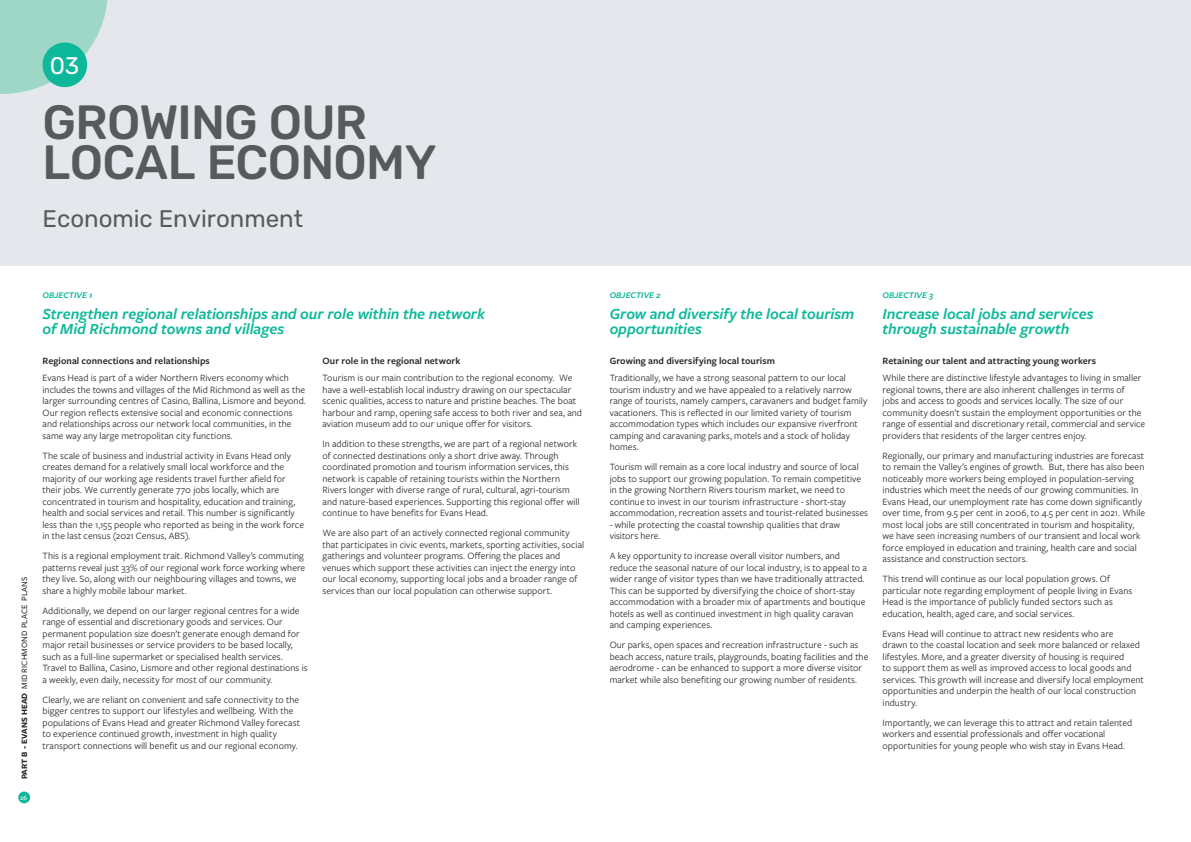
<style>
.page{position:relative;width:1191px;height:842px;background:#fff}
.page>*{position:absolute;margin:0;border:0;box-sizing:border-box;transform-origin:0 0}
.t1{font:500 48px/40px "Rubik";letter-spacing:-.015em;color:#58595b}
.t2{font:24px "Rubik";color:#58595b}
.t3{font:24px "Rubik";color:#fff}
.Objective_Quote{font:italic 600 16px/15px "Freight Sans Pro";letter-spacing:-.005em;color:#0eb89a}
.BODY{font:10px/11.5px "Freight Sans Pro";letter-spacing:.005em;color:#292829}
.Body_BOLD{font:600 10px "Freight Sans Pro";letter-spacing:.005em;color:#292829}
.Objective_CAPS{font:italic 600 9px "Freight Sans Pro";letter-spacing:.005em;color:#0eb89a}
.t4{font:500 8.5px "Freight Sans Pro";letter-spacing:.015em;color:#292829}
.t5{font:500 7px "Freight Sans Pro";color:#fff}
.s1{font-weight:700}
</style>
<div class="page">
<div style="left:0;top:0;width:1191px;height:265px;background:#e4e8ed"></div>
<svg style="left:0;top:0;width:108px;height:94px"></svg>
<div style="left:43px;top:43px;width:44px;height:44px;background:#0eb89a;border-radius:50%"></div>
<div style="left:18px;top:791px;width:12px;height:12px;background:#0eb89a;border-radius:50%"></div>
<h2 class="t3" style="left:50px;top:52px;width:31px">03</h2>
<h1 class="t1" style="left:43px;top:104px;width:395px">GROWING OUR<br>LOCAL ECONOMY</h1>
<h2 class="t2" style="left:43px;top:205px;width:262px">Economic Environment</h2>
<p class="t4" style="left:19px;top:779px;width:204px;rotate:-90deg"><span class="s1">PART B - EVANS HEAD</span> MID RICHMOND PLACE PLANS</p>
<p class="t5" style="left:20px;top:793px;width:8px">26</p>
<p class="Objective_CAPS" style="left:43px;top:289px;width:51px">OBJECTIVE 1</p>
<p class="Objective_Quote" style="left:43px;top:306px;width:444px">Strengthen regional relationships and our role within the network of Mid Richmond towns and villages</p>
<p class="Body_BOLD" style="left:43px;top:354px;width:169px">Regional connections and relationships</p>
<p class="BODY" style="left:43px;top:372px;width:265px">Evans Head is part of a wider Northern Rivers economy which includes the towns and villages of the Mid Richmond as well as the larger surrounding centres of Casino, Ballina, Lismore and beyond.<br>Our region reflects extensive social and economic connections and relationships across our network local communities, in the same way any large metropolitan city functions.</p>
<p class="BODY" style="left:43px;top:449px;width:263px">The scale of business and industrial activity in Evans Head only creates demand for a relatively small local workforce and the majority of our working age residents travel further afield for their jobs. We currently generate 770 jobs locally, which are concentrated in tourism and hospitality, education and training, health and social services and retail. This number is significantly less than the 1,155 people who reported as being in the work force in the last census (2021 Census, ABS).</p>
<p class="BODY" style="left:43px;top:550px;width:264px">This is a regional employment trait. Richmond Valley’s commuting patterns reveal just 33% of our regional work force working where they live. So, along with our neighbouring villages and towns, we share a highly mobile labour market.</p>
<p class="BODY" style="left:43px;top:604px;width:266px">Additionally, we depend on our larger regional centres for a wide range of essential and discretionary goods and services. Our permanent population size doesn’t generate enough demand for major retail businesses or service providers to be based locally, such as a full-line supermarket or specialised health services.<br>Travel to Ballina, Casino, Lismore and other regional destinations is a weekly, even daily, necessity for most of our community.</p>
<p class="BODY" style="left:43px;top:693px;width:259px">Clearly, we are reliant on convenient and safe connectivity to the bigger centres to support our lifestyles and wellbeing. With the populations of Evans Head and greater Richmond Valley forecast to experience continued growth, investment in high quality transport connections will benefit us and our regional economy.</p>
<p class="Body_BOLD" style="left:322px;top:354px;width:139px">Our role in the regional network</p>
<p class="BODY" style="left:322px;top:372px;width:261px">Tourism is our main contribution to the regional economy. We have a well-establish local industry drawing on our spectacular scenic qualities, access to nature and pristine beaches. The boat harbour and ramp, opening safe access to both river and sea, and aviation museum add to our unique offer for visitors.</p>
<p class="BODY" style="left:322px;top:438px;width:258px">In addition to these strengths, we are part of a regional network of connected destinations only a short drive away. Through coordinated promotion and tourism information services, this network is capable of retaining tourists within the Northern Rivers longer with diverse range of rural, cultural, agri-tourism and nature-based experiences. Supporting this regional offer will continue to have benefits for Evans Head.</p>
<p class="BODY" style="left:322px;top:527px;width:263px">We are also part of an actively connected regional community that participates in civic events, markets, sporting activities, social gatherings and volunteer programs. Offering the places and venues which support these activities can inject the energy into our local economy, supporting local jobs and a broader range of services than our local population can otherwise support.</p>
<p class="Objective_CAPS" style="left:609px;top:289px;width:52px">OBJECTIVE 2</p>
<p class="Objective_Quote" style="left:609px;top:306px;width:246px">Grow and diversify the local tourism opportunities</p>
<p class="Body_BOLD" style="left:609px;top:354px;width:167px">Growing and diversifying local tourism</p>
<p class="BODY" style="left:609px;top:372px;width:259px">Traditionally, we have a strong seasonal pattern to our local tourism industry and we have appealed to a relatively narrow range of tourists, namely campers, caravaners and budget family vacationers. This is reflected in our limited variety of tourism accommodation types which includes our expansive riverfront camping and caravaning parks, motels and a stock of holiday homes.</p>
<p class="BODY" style="left:609px;top:461px;width:260px">Tourism will remain as a core local industry and source of local jobs to support our growing population. To remain competitive in the growing Northern Rivers tourism market, we need to continue to invest in our tourism infrastructure - short-stay accommodation, recreation assets and tourist-related businesses</p>
<p class="BODY" style="left:609px;top:518px;width:232px">- while protecting the coastal township qualities that draw visitors here.</p>
<p class="BODY" style="left:609px;top:550px;width:259px">A key opportunity to increase overall visitor numbers, and reduce the seasonal nature of our local industry, is to appeal to a wider range of visitor types than we have traditionally attracted.<br>This can be supported by diversifying the choice of short-stay accommodation with a broader mix of apartments and boutique hotels as well as continued investment in high quality caravan and camping experiences.</p>
<p class="BODY" style="left:609px;top:639px;width:260px">Our parks, open spaces and recreation infrastructure - such as beach access, nature trails, playgrounds, boating facilities and the aerodrome - can be enhanced to support a more diverse visitor market while also benefiting our growing number of residents.</p>
<p class="Objective_CAPS" style="left:882px;top:289px;width:52px">OBJECTIVE 3</p>
<p class="Objective_Quote" style="left:882px;top:306px;width:212px">Increase local jobs and services through sustainable growth</p>
<p class="Body_BOLD" style="left:882px;top:354px;width:215px">Retaining our talent and attracting young workers</p>
<p class="BODY" style="left:882px;top:372px;width:264px">While there are distinctive lifestyle advantages to living in smaller regional towns, there are also inherent challenges in terms of<br>jobs and access to goods and services locally. The size of our community doesn’t sustain the employment opportunities or the range of essential and discretionary retail, commercial and service providers that residents of the larger centres enjoy.</p>
<p class="BODY" style="left:882px;top:449px;width:264px">Regionally, our primary and manufacturing industries are forecast to remain the Valley’s engines of growth. But, there has also been noticeably more workers being employed in population-serving industries which meet the needs of our growing communities. In Evans Head, our unemployment rate has come down significantly over time, from 9.5 per cent in 2006, to 4.5 per cent in 2021. While most local jobs are still concentrated in tourism and hospitality, we have seen increasing numbers of our transient and local work force employed in education and training, health care and social assistance and construction sectors.</p>
<p class="BODY" style="left:882px;top:573px;width:251px">This trend will continue as our local population grows. Of particular note regarding employment of people living in Evans Head is the importance of publicly funded sectors such as education, health, aged care, and social services.</p>
<p class="BODY" style="left:882px;top:627px;width:263px">Evans Head will continue to attract new residents who are<br>drawn to the coastal location and seek more balanced or relaxed lifestyles. More, and a greater diversity of housing is required<br>to support them as well as improved access to local goods and services. This growth will increase and diversify local employment opportunities and underpin the health of our local construction industry.</p>
<p class="BODY" style="left:882px;top:716px;width:251px">Importantly, we can leverage this to attract and retain talented workers and essential professionals and offer vocational opportunities for young people who wish stay in Evans Head.</p>
</div>
